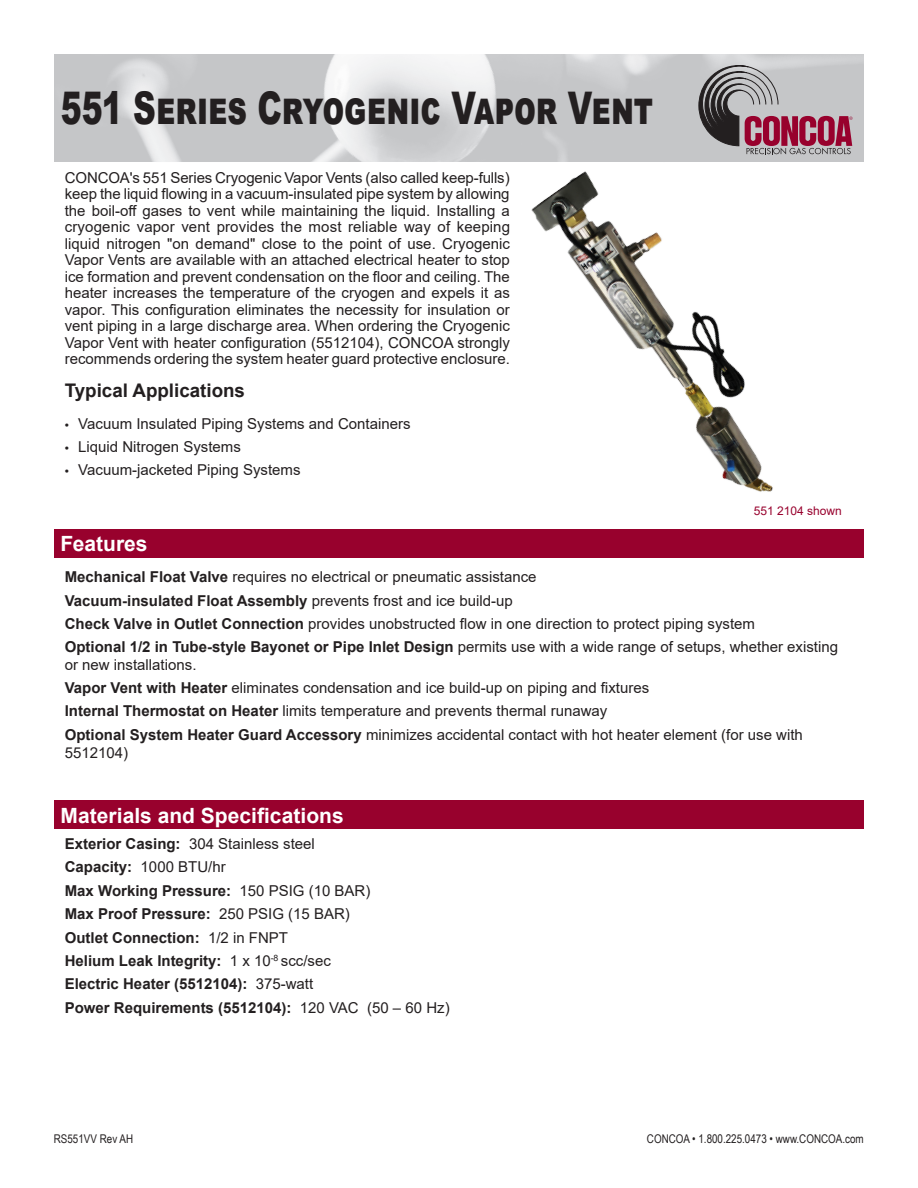
<style>
.page{position:relative;width:918px;height:1188px;background:#fff}
.page>*{position:absolute;margin:0;border:0;box-sizing:border-box;transform-origin:0 0}
.Master_Page_Titles{font:900 45px "Arial";color:#231f20;scale:.7 1}
.t1{font:700 21px "Arial";color:#fff}
.t2{font:700 18.75px "Arial";color:#231f20}
.t3{font:15px/16.5px "Arial";color:#231f20}
.t4{font:700 15px "Arial";color:#231f20}
.t5{font:12px "Arial Narrow";color:#231f20}
.t6{font:12px "Arial";color:#98012d}
.s1{font-family:"Myriad Pro"}
.s2{font-weight:700}
.s3{font-weight:400}
</style>
<div class="page">
<div style="left:163px;top:54px;width:128px;height:108px;background:#c5c6c8"></div>
<img style="left:291px;top:54px;width:63px;height:108px">
<img style="left:156px;top:130px;width:74px;height:32px">
<img style="left:481px;top:54px;width:383px;height:108px">
<img style="left:609px;top:54px;width:131px;height:108px">
<img style="left:800px;top:54px;width:64px;height:104px">
<img style="left:662px;top:156px;width:14px;height:6px">
<svg style="left:699px;top:66px;width:154px;height:88px"></svg>
<div style="left:54px;top:529px;width:810px;height:29px;background:#98012d"></div>
<img style="left:531px;top:171px;width:242px;height:321px">
<div style="left:54px;top:800px;width:810px;height:29px;background:#98012d"></div>
<p class="Master_Page_Titles" style="left:61px;top:75px;width:847px">551 Series Cryogenic Vapor Vent</p>
<p class="t3" style="left:65px;top:169px;width:447px;text-align:justify">CONCOA's 551 Series Cryogenic Vapor Vents (also called keep-fulls) keep the liquid flowing in a vacuum-insulated pipe system by allowing the boil-off gases to vent while maintaining the liquid. Installing a cryogenic vapor vent provides the most reliable way of keeping liquid nitrogen "on demand" close to the point of use. Cryogenic Vapor Vents are available with an attached electrical heater to stop ice formation and prevent condensation on the floor and ceiling. The heater increases the temperature of the cryogen and expels it as vapor. This configuration eliminates the necessity for insulation or vent piping in a large discharge area. When ordering the Cryogenic Vapor Vent with heater configuration (5512104), CONCOA strongly recommends ordering the system heater guard protective enclosure.</p>
<p class="t2" style="left:65px;top:377px;width:182px">Typical Applications</p>
<p class="t3" style="left:65px;top:415px;width:347px"><span class="s1">•</span> Vacuum Insulated Piping Systems and Containers</p>
<p class="t3" style="left:65px;top:438px;width:178px"><span class="s1">•</span> Liquid Nitrogen Systems</p>
<p class="t3" style="left:65px;top:462px;width:237px"><span class="s1">•</span> Vacuum-jacketed Piping Systems</p>
<p class="t6" style="left:754px;top:503px;width:90px">551 2104 shown</p>
<p class="t1" style="left:61px;top:529px;width:88px">Features</p>
<p class="t3" style="left:65px;top:569px;width:473px"><span class="s2">Mechanical Float Valve</span> requires no electrical or pneumatic assistance</p>
<p class="t4" style="left:65px;top:590px;width:449px">Vacuum-insulated Float Assembly <span class="s3">prevents frost and ice build-up</span></p>
<p class="t3" style="left:65px;top:615px;width:692px"><span class="s2">Check Valve in Outlet Connection</span> provides unobstructed flow in one direction to protect piping system</p>
<p class="t3" style="left:65px;top:637px;width:775px;line-height:18px"><span class="s2">Optional 1/2 in Tube-style Bayonet or Pipe Inlet Design</span> permits use with a wide range of setups, whether existing or new installations.</p>
<p class="t3" style="left:65px;top:679px;width:586px"><span class="s2">Vapor Vent with Heater</span> eliminates condensation and ice build-up on piping and fixtures</p>
<p class="t3" style="left:65px;top:703px;width:544px"><span class="s2">Internal Thermostat on Heater</span> limits temperature and prevents thermal runaway</p>
<p class="t3" style="left:65px;top:725px;width:740px;line-height:18px"><span class="s2">Optional System Heater Guard Accessory</span> minimizes accidental contact with hot heater element (for use with<br>5512104)</p>
<p class="t1" style="left:60px;top:793px;width:285px">Materials and Specifications</p>
<p class="t3" style="left:65px;top:835px;width:252px"><span class="s2">Exterior Casing:</span> 304 Stainless steel</p>
<p class="t3" style="left:65px;top:859px;width:162px"><span class="s2">Capacity:</span> 1000 BTU/hr</p>
<p class="t4" style="left:65px;top:880px;width:307px">Max Working Pressure: <span class="s3">150 PSIG (10 BAR)</span></p>
<p class="t4" style="left:65px;top:903px;width:287px">Max Proof Pressure: <span class="s3">250 PSIG (15 BAR)</span></p>
<p class="t4" style="left:65px;top:927px;width:225px">Outlet Connection: <span class="s3">1/2 in FNPT</span></p>
<p class="t4" style="left:65px;top:950px;width:268px">Helium Leak Integrity: <span class="s3">1 x 10</span><sup>-8</sup> <span class="s3">scc/sec</span></p>
<p class="t4" style="left:65px;top:974px;width:250px">Electric Heater (5512104): <span class="s3">375-watt</span></p>
<p class="t4" style="left:65px;top:997px;width:386px">Power Requirements (5512104): <span class="s3">120 VAC (50 – 60 Hz)</span></p>
<p class="t1" style="left:60px;top:801px;width:285px">Materials and Specifications</p>
<p class="t5" style="left:54px;top:1130px;width:81px">RS551VV Rev AH</p>
<p class="t5" style="left:647px;top:1130px;width:218px">CONCOA • 1.800.225.0473 • www.CONCOA.com</p>
</div>
